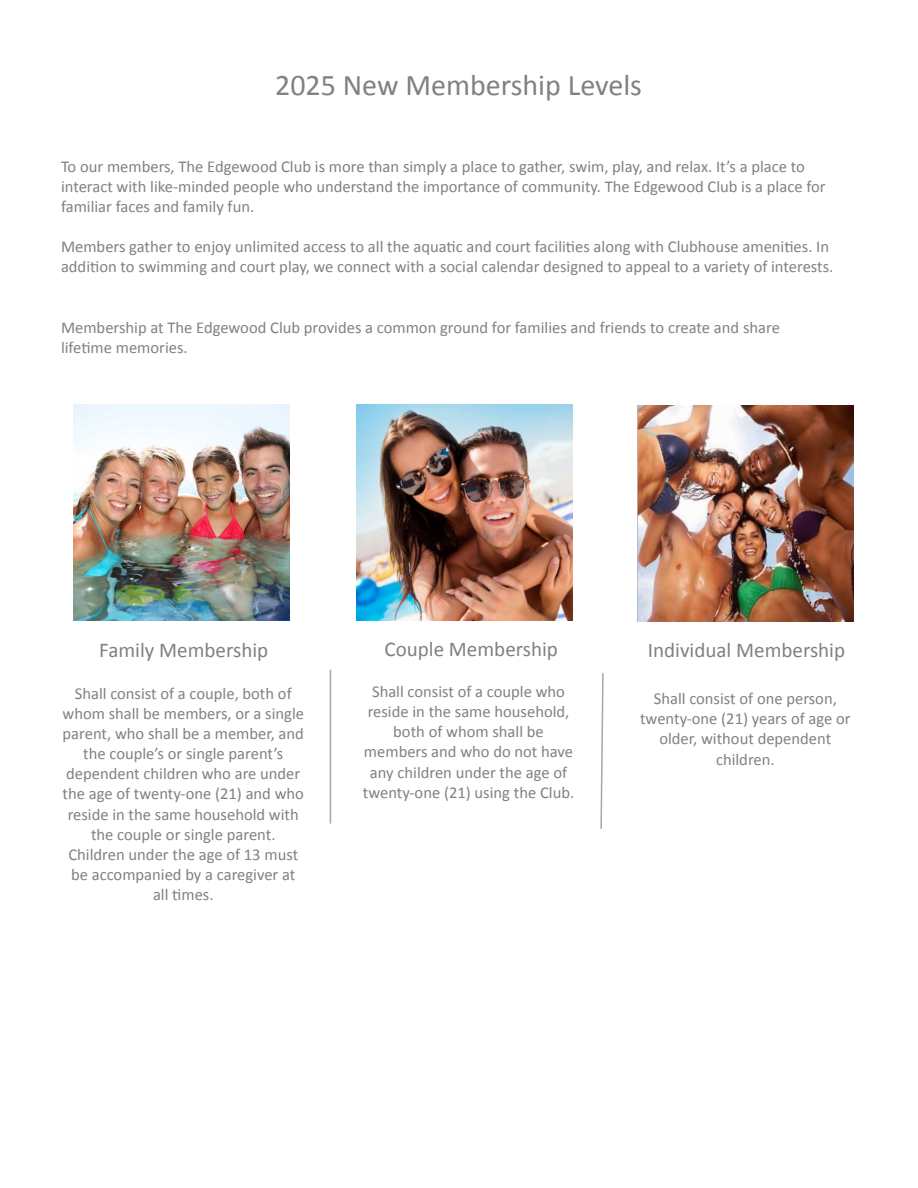
<style>
.page{position:relative;width:918px;height:1188px;background:#fff}
.page>*{position:absolute;margin:0;border:0;box-sizing:border-box;transform-origin:0 0}
.t1{font:30px "Calibri";color:#818181}
.t2{font:21px "Calibri";color:#818181}
.t3{font:16.65px "Calibri";color:#818181}
.t4{font:16.5px/20.1px "Calibri";color:#818181;text-align:center}
.s1{font-size:16.65px}
.s2{font-size:16.5px}
</style>
<div class="page">
<img style="left:637px;top:405px;width:217px;height:216px">
<img style="left:357px;top:405px;width:215px;height:216px">
<img style="left:73px;top:405px;width:216px;height:216px">
<svg style="left:600px;top:673px;width:4px;height:156px"></svg>
<hr style="left:330px;top:670px;width:1px;height:154px;background:#a7a7a7">
<h1 class="t1" style="left:275px;top:64px;width:368px">2025 New Membership Levels</h1>
<p class="t4" style="left:61px;top:156px;width:766px;text-align:left">To our members, The Edgewood Club is more than simply a place to gather, swim, play, and relax. It’s a place to interact with like-minded people who understand the importance of community. The Edgewood Club is a place for familiar faces and family fun.</p>
<p class="t4" style="left:61px;top:236px;width:774px;text-align:left">Members gather to enjoy unlimited access to all the aquatic and court facilities along with Clubhouse amenities. In addition to swimming and court play, we connect with a social calendar designed to appeal to a variety of interests.</p>
<p class="t4" style="left:61px;top:317px;width:720px;text-align:left">Membership at The Edgewood Club provides a common ground for families and friends to create and share lifetime memories.</p>
<p class="t2" style="left:99px;top:636px;width:170px">Family Membership</p>
<p class="t4" style="left:63px;top:683px;width:243px">Shall consist of a couple, both of whom shall be members, or a single parent, who shall be a member, and the couple’s or single parent’s dependent children who are under the age of twenty-one (21) and who reside in the same household with the couple or single <span class="s1">parent.</span></p>
<p class="t3" style="left:68px;top:843px;width:231px">Children under the <span class="s2">age of 13 must</span></p>
<p class="t4" style="left:71px;top:864px;width:226px">be accompanied by a caregiver at all times.</p>
<p class="t2" style="left:384px;top:634px;width:175px">Couple Membership</p>
<p class="t4" style="left:363px;top:681px;width:213px">Shall consist of a couple who reside in the same household, both of whom shall be members and who do not have any children under the age of twenty-one (21) using the Club.</p>
<p class="t2" style="left:648px;top:636px;width:199px">Individual Membership</p>
<p class="t4" style="left:640px;top:688px;width:212px">Shall consist of one person, twenty-one (21) years of age or older, without dependent children.</p>
</div>
